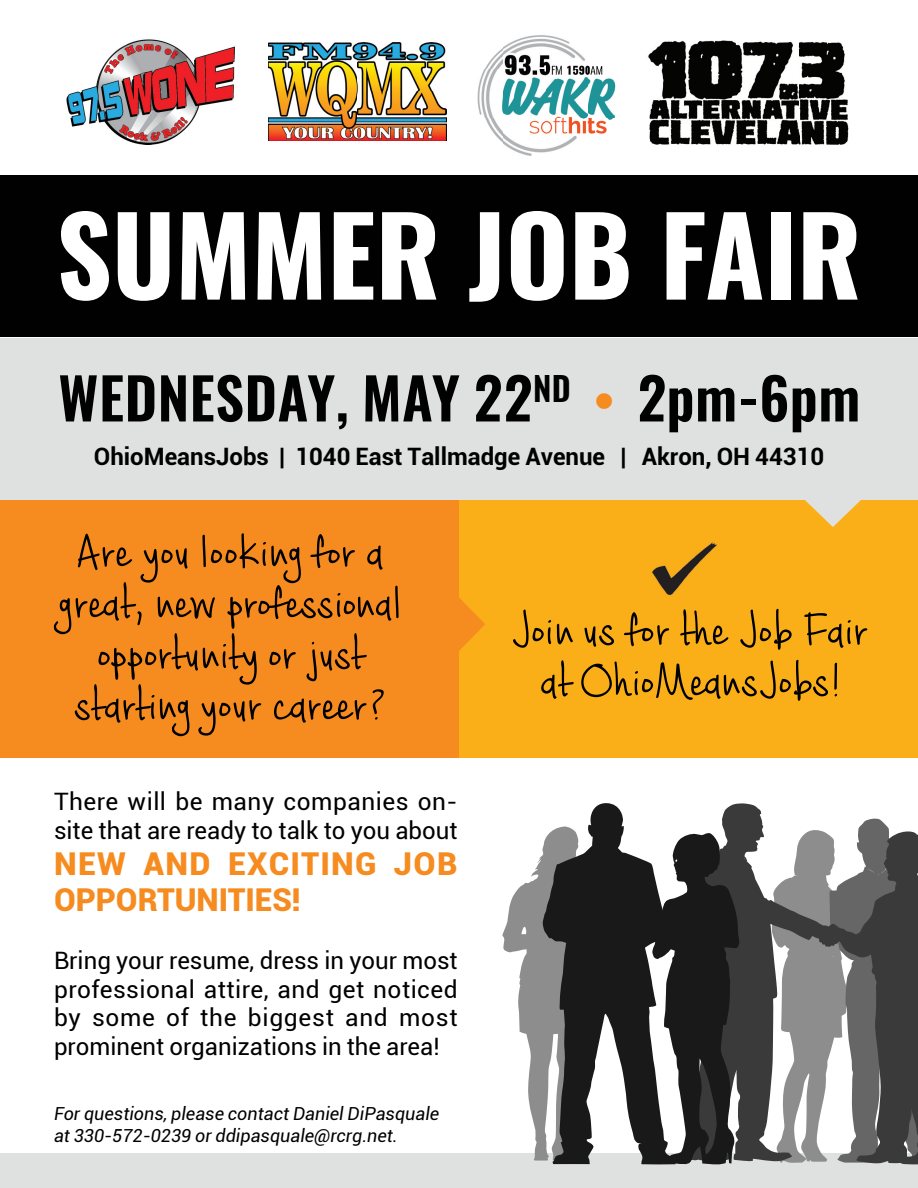
<style>
.page{position:relative;width:918px;height:1188px;background:#fff}
.page>*{position:absolute;margin:0;border:0;box-sizing:border-box;transform-origin:0 0}
.t1{font:700 108px "Oswald";color:#fff}
.t2{font:60px/51px "Cashew Apple Ale";letter-spacing:.005em;color:#010101;text-align:center}
.t3{font:600 57px "Oswald";letter-spacing:.01em;color:#010101}
.t4{font:900 31.5px/36px "Roboto";letter-spacing:.025em;color:#f68b1f}
.t5{font:24px/28.8px "Roboto";color:#010101}
.t6{font:700 24px "Roboto";color:#010101}
.t7{font:italic 18px/21.6px "Roboto";color:#010101}
</style>
<div class="page">
<div style="left:0;top:498px;width:459px;height:259px;background:#f68b1f"></div>
<div style="left:459px;top:498px;width:459px;height:259px;background:#faaf18"></div>
<svg style="left:459px;top:598px;width:26px;height:53px"></svg>
<div style="left:0;top:1154px;width:918px;height:34px;background:#dfe1e0"></div>
<img style="left:652px;top:542px;width:65px;height:54px">
<div style="left:0;top:175px;width:918px;height:162px;background:#010101"></div>
<img style="left:67px;top:39px;width:167px;height:106px">
<img style="left:268px;top:43px;width:179px;height:98px">
<div style="left:0;top:338px;width:918px;height:162px;background:#dfe1e0"></div>
<svg style="left:805px;top:500px;width:56px;height:27px"></svg>
<img style="left:477px;top:35px;width:139px;height:121px">
<img style="left:648px;top:40px;width:201px;height:105px">
<svg style="left:502px;top:848px;width:41px;height:313px"></svg>
<svg style="left:722px;top:803px;width:196px;height:362px"></svg>
<svg style="left:676px;top:832px;width:63px;height:333px;background:#303030"></svg>
<svg style="left:543px;top:803px;width:133px;height:362px;fill:#191919"></svg>
<h1 class="t1" style="left:56px;top:181px;width:807px">SUMMER JOB FAIR</h1>
<h3 class="t3" style="left:58px;top:359px;width:804px">WEDNESDAY, MAY 22<sup>ND</sup> <sup>●</sup> 2pm-6pm</h3>
<p class="t6" style="left:94px;top:440px;width:732px">OhioMeansJobs | 1040 East Tallmadge Avenue | Akron, OH 44310</p>
<h2 class="t2" style="left:59px;top:527px;width:345px">Are you looking for a great, new professional opportunity or just starting your career?</h2>
<p class="t5" style="left:54px;top:787px;width:405px">There will be many companies on&shy;site that are ready to talk to you about</p>
<h3 class="t4" style="left:54px;top:845px;width:405px">NEW AND EXCITING JOB<br>OPPORTUNITIES!</h3>
<p class="t5" style="left:54px;top:945px;width:405px;text-align:justify">Bring your resume, dress in your most professional attire, and get noticed by some of the biggest and most prominent organizations in the area!</p>
<p class="t7" style="left:54px;top:1102px;width:387px">For questions, please contact Daniel DiPasquale at 330-572-0239 or ddipasquale@rcrg.net.</p>
<h2 class="t2" style="left:513px;top:605px;width:358px">Join us for the Job Fair at OhioMeansJobs!</h2>
</div>
